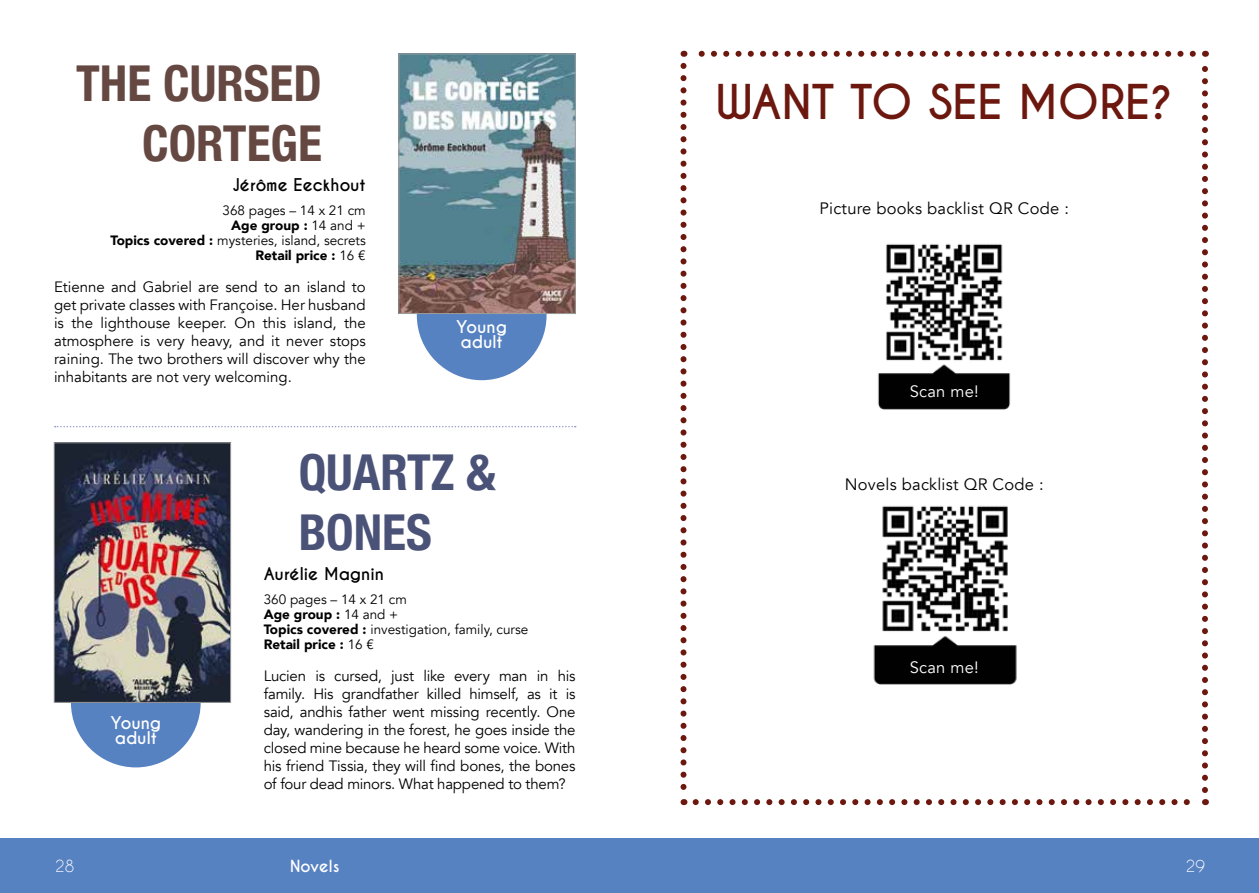
<style>
.page{position:relative;width:1259px;height:893px;background:#fff}
.page>*{position:absolute;margin:0;border:0;box-sizing:border-box;transform-origin:0 0}
.t1{font:700 condensed 49.5px/59.4px "Helvetica Neue";color:#654842;text-align:right}
.t2{font:700 condensed 49.5px/59.4px "Helvetica Neue";color:#4a5277}
.t3{font:700 45px "Caviar Dreams";color:#6c180f}
.t4{font:16.5px "Avenir";letter-spacing:.015em;color:#000}
.t5{font:700 16.5px "Caviar Dreams";color:#000}
.t6{font:700 16.5px/15px "Caviar Dreams";color:#fff}
.t7{font:16.5px "Avenir";letter-spacing:.015em;color:#fff}
.t8{font:700 15.6px "Caviar Dreams";color:#fff}
.t9{font:15.6px "Caviar Dreams";color:#fff}
.t10{font:15px/18px "Avenir";color:#000;text-align:justify}
.t11{font:13.5px/15px "Avenir";color:#000;text-align:right}
.s1{font-weight:900}
</style>
<div class="page">
<div style="left:0;top:839px;width:629px;height:54px;background:#5782c2"></div>
<div style="left:417px;top:250px;width:129px;height:130px;background:#5782c2;border-radius:50%"></div>
<img style="left:401px;top:56px;width:172px;height:256px">
<div style="left:399px;top:54px;width:176px;height:260px;border:1px solid #9d9d9c"></div>
<div style="left:71px;top:638px;width:130px;height:129px;background:#5782c2;border-radius:50%"></div>
<img style="left:56px;top:445px;width:173px;height:256px">
<div style="left:54px;top:443px;width:177px;height:260px;border:1px solid #9d9d9c"></div>
<svg style="left:55px;top:426px;width:521px;height:1px"></svg>
<svg style="left:695px;top:799px;width:495px;height:6px"></svg>
<svg style="left:680px;top:66px;width:6px;height:739px"></svg>
<svg style="left:1202px;top:51px;width:6px;height:739px"></svg>
<svg style="left:683px;top:51px;width:509px;height:6px"></svg>
<img style="left:878px;top:244px;width:133px;height:165px">
<img style="left:873px;top:505px;width:144px;height:180px">
<div style="left:629px;top:839px;width:630px;height:54px;background:#5782c2"></div>
<h1 class="t1" style="left:76px;top:51px;width:247px">THE CURSED<br>CORTEGE</h1>
<p class="t5" style="left:232px;top:175px;width:135px">Jérôme Eeckhout</p>
<p class="t11" style="left:110px;top:203px;width:257px">368 pages – 14 x 21 cm<br><span class="s1">Age group :</span> 14 and +<br><span class="s1">Topics covered :</span> mysteries, island, secrets<br><span class="s1">Retail price :</span> 16 €</p>
<p class="t10" style="left:54px;top:278px;width:313px">Etienne and Gabriel are send to an island to get private classes with Françoise. Her husband is the lighthouse keeper. On this island, the atmosphere is very heavy, and it never stops raining. The two brothers will discover why the inhabitants are not very welcoming.</p>
<p class="t6" style="left:456px;top:320px;width:52px">Young adult</p>
<p class="t6" style="left:110px;top:716px;width:52px">Young adult</p>
<h1 class="t2" style="left:299px;top:439px;width:199px">QUARTZ &amp;<br>BONES</h1>
<p class="t5" style="left:264px;top:564px;width:122px">Aurélie Magnin</p>
<p class="t11" style="left:264px;top:592px;width:266px;text-align:left">360 pages – 14 x 21 cm<br><span class="s1">Age group :</span> 14 and +<br><span class="s1">Topics covered :</span> investigation, family, curse<br><span class="s1">Retail price :</span> 16 €</p>
<p class="t10" style="left:264px;top:667px;width:313px">Lucien is cursed, just like every man in his family. His grandfather killed himself, as it is said, andhis father went missing recently. One day, wandering in the forest, he goes inside the closed mine because he heard some voice. With his friend Tissia, they will find bones, the bones of four dead minors. What happened to them?</p>
<p class="t9" style="left:55px;top:856px;width:21px">28</p>
<p class="t8" style="left:290px;top:856px;width:51px">Novels</p>
<h2 class="t3" style="left:715px;top:75px;width:458px">WANT TO SEE MORE?</h2>
<p class="t4" style="left:819px;top:198px;width:251px">Picture books backlist QR Code :</p>
<p class="t7" style="left:909px;top:382px;width:71px">Scan me!</p>
<p class="t4" style="left:845px;top:474px;width:200px">Novels backlist QR Code :</p>
<p class="t7" style="left:909px;top:657px;width:71px">Scan me!</p>
<p class="t9" style="left:1185px;top:856px;width:21px">29</p>
</div>
